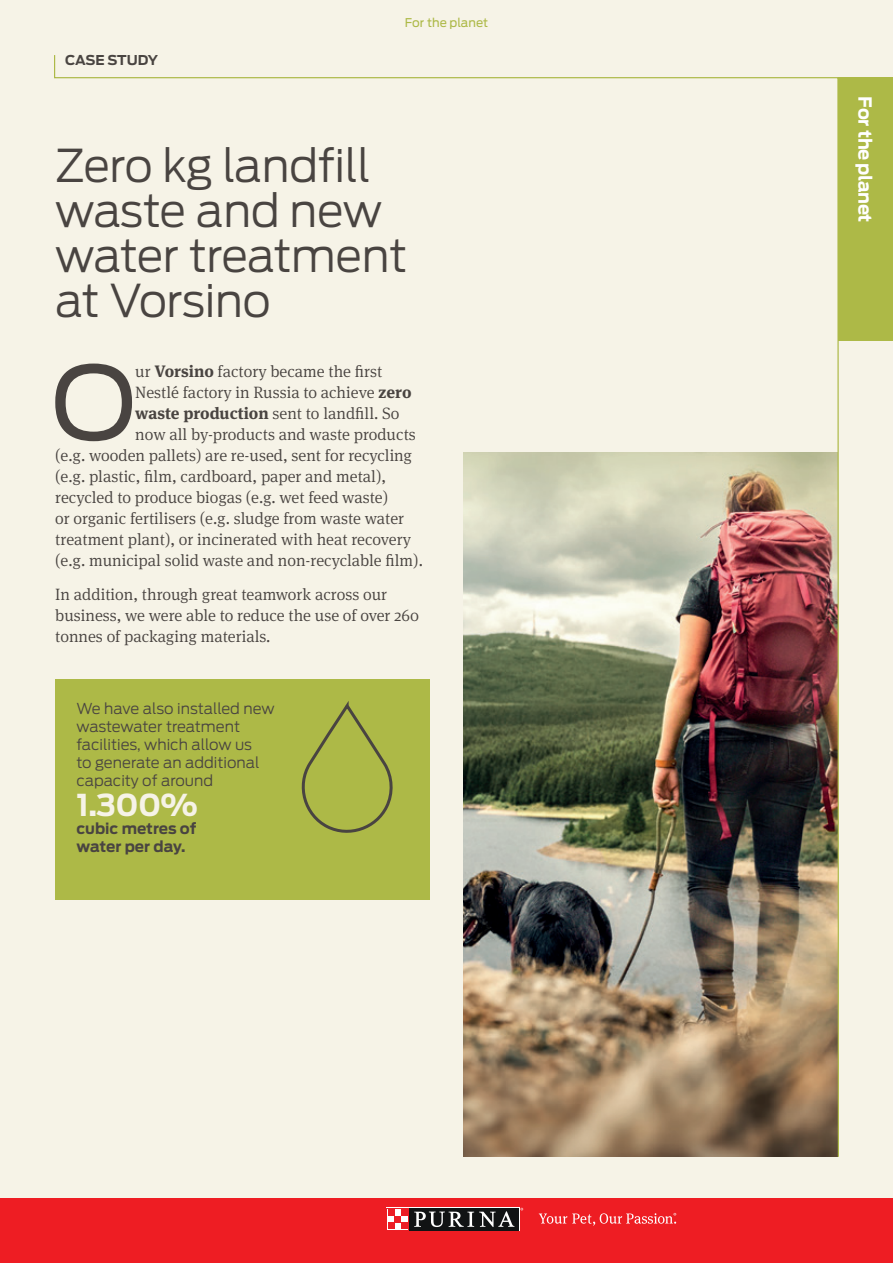
<style>
.page{position:relative;width:893px;height:1263px;background:#fff}
.page>*{position:absolute;margin:0;border:0;box-sizing:border-box;transform-origin:0 0}
.t1{font:101.55px "Antenna";color:#494441}
.t2{font:300 45px/45px "Antenna";letter-spacing:-.01em;color:#494441}
.t3{font:700 30px "Antenna";color:#f6f3e7}
.t4{font:700 18px "Antenna";letter-spacing:-.02em;color:#fff}
.t5{font:300 16.5px/21px "Meta Serif Pro";color:#494441}
.t6{font:300 15px/18px "Antenna";color:#494441}
.t7{font:700 15px/18px "Antenna";color:#494441}
.t8{font:700 13.5px "Antenna";letter-spacing:-.02em;color:#494441}
.t9{font:12px "Antenna";color:#adb947}
.s1{font-weight:700}
</style>
<div class="page">
<div style="left:0;top:0;width:893px;height:1208px;background:#f6f3e7"></div>
<div style="left:838px;top:77px;width:55px;height:263px;background:#adb947"></div>
<div style="left:0;top:1199px;width:893px;height:64px;background:#ee1d23"></div>
<div style="left:386px;top:1207px;width:133px;height:24px;background:#111314"></div>
<svg style="left:414px;top:1211px;width:100px;height:16px"></svg>
<div style="left:386px;top:1208px;width:23px;height:22px;background:#ec1d25"></div>
<div style="left:387px;top:1209px;width:21px;height:21px;background:#fff"></div>
<div style="left:388px;top:1222px;width:6px;height:7px;background:#ec1d25"></div>
<div style="left:401px;top:1222px;width:6px;height:7px;background:#ec1d25"></div>
<div style="left:394px;top:1216px;width:7px;height:6px;background:#ec1d25"></div>
<div style="left:388px;top:1209px;width:6px;height:7px;background:#ec1d25"></div>
<div style="left:401px;top:1209px;width:6px;height:7px;background:#ec1d25"></div>
<svg style="left:539px;top:1213px;width:137px;height:12px"></svg>
<img style="left:54px;top:55px;width:786px;height:1102px">
<p class="t8" style="left:65px;top:51px;width:94px">CASE STUDY</p>
<p class="t9" style="left:405px;top:14px;width:85px">For the planet</p>
<h2 class="t2" style="left:55px;top:142px;width:354px">Zero kg landfill waste and new water treatment at Vorsino</h2>
<h1 class="t1" style="left:51px;top:335px;width:87px">O</h1>
<p class="t5" style="left:135px;top:360px;width:249px">ur <span class="s1">Vorsino</span> factory became the first</p>
<p class="t5" style="left:135px;top:381px;width:278px">Nestlé factory in Russia to achieve <span class="s1">zero</span></p>
<p class="t5" style="left:135px;top:402px;width:266px"><span class="s1">waste production</span> sent to landfill. So</p>
<p class="t5" style="left:135px;top:423px;width:282px">now all by-products and waste products</p>
<p class="t5" style="left:55px;top:444px;width:358px">(e.g. wooden pallets) are re-used, sent for recycling</p>
<p class="t5" style="left:55px;top:465px;width:332px">(e.g. plastic, film, cardboard, paper and metal),</p>
<p class="t5" style="left:55px;top:486px;width:334px">recycled to produce biogas (e.g. wet feed waste)</p>
<p class="t5" style="left:55px;top:507px;width:350px">or organic fertilisers (e.g. sludge from waste water</p>
<p class="t5" style="left:55px;top:528px;width:357px">treatment plant), or incinerated with heat recovery</p>
<p class="t5" style="left:55px;top:549px;width:369px">(e.g. municipal solid waste and non-recyclable film).</p>
<p class="t5" style="left:55px;top:583px;width:365px">In addition, through great teamwork across our business, we were able to reduce the use of over 260 tonnes of packaging materials.</p>
<p class="t6" style="left:77px;top:699px;width:199px">We have also installed new wastewater treatment facilities, which allow us<br>to generate an additional capacity of around</p>
<h3 class="t3" style="left:77px;top:784px;width:123px">1.300%</h3>
<p class="t7" style="left:77px;top:819px;width:122px">cubic metres of water per day.</p>
<p class="t4" style="left:877px;top:96px;width:128px;rotate:90deg">For the planet</p>
</div>
